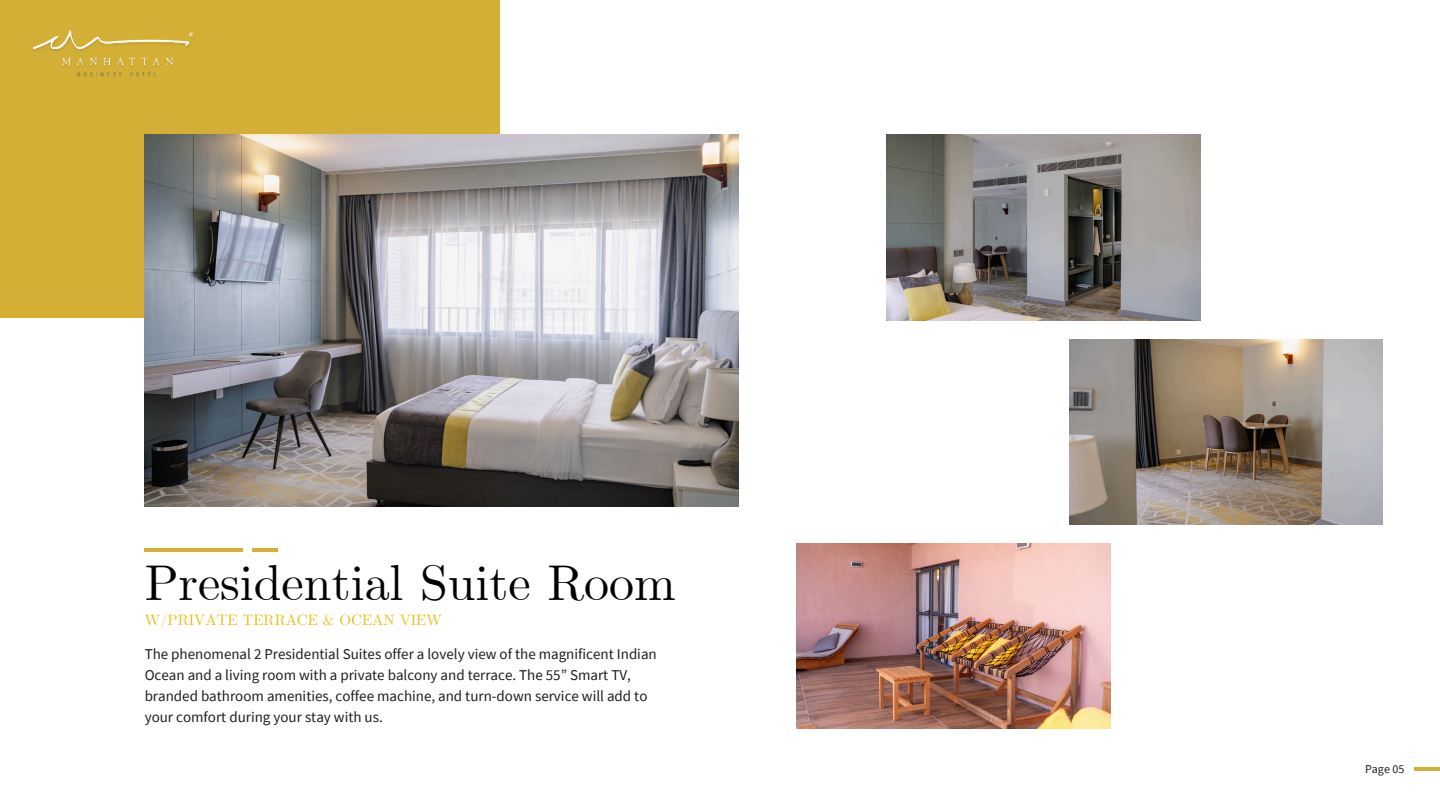
<style>
.page{position:relative;width:1440px;height:810px;background:#fff}
.page>*{position:absolute;margin:0;border:0;box-sizing:border-box;transform-origin:0 0}
.t1{font:50px "CMU Serif";color:#000}
.t2{font:15px/21px "Source Sans Pro";color:#201e1e}
.t3{font:15px "CMU Serif";color:#e4bf15}
.t4{font:12px "Source Sans Pro";color:#201e1e}
</style>
<div class="page">
<hr style="left:1414px;top:768px;width:26px;height:3px;background:#d4af36">
<div style="left:0;top:0;width:500px;height:318px;background:#d4af36"></div>
<img style="left:145px;top:135px;width:594px;height:371px">
<img style="left:887px;top:135px;width:313px;height:185px">
<img style="left:1069px;top:339px;width:314px;height:185px">
<img style="left:797px;top:543px;width:313px;height:186px">
<hr style="left:145px;top:549px;width:98px;height:3px;background:#d4af36">
<hr style="left:252px;top:549px;width:26px;height:3px;background:#d4af36">
<img style="left:32px;top:30px;width:162px;height:47px">
<p class="t1" style="left:145px;top:553px;width:533px">Presidential Suite Room</p>
<p class="t3" style="left:145px;top:611px;width:299px">W/PRIVATE TERRACE &amp; OCEAN VIEW</p>
<h1 class="t2" style="left:145px;top:643px;width:514px">The phenomenal 2 Presidential Suites offer a lovely view of the magnificent Indian Ocean and a living room with a private balcony and terrace. The 55” Smart TV, branded bathroom amenities, coffee machine, and turn-down service will add to your comfort during your stay with us.</h1>
<h3 class="t4" style="left:1365px;top:761px;width:41px">Page 05</h3>
</div>
